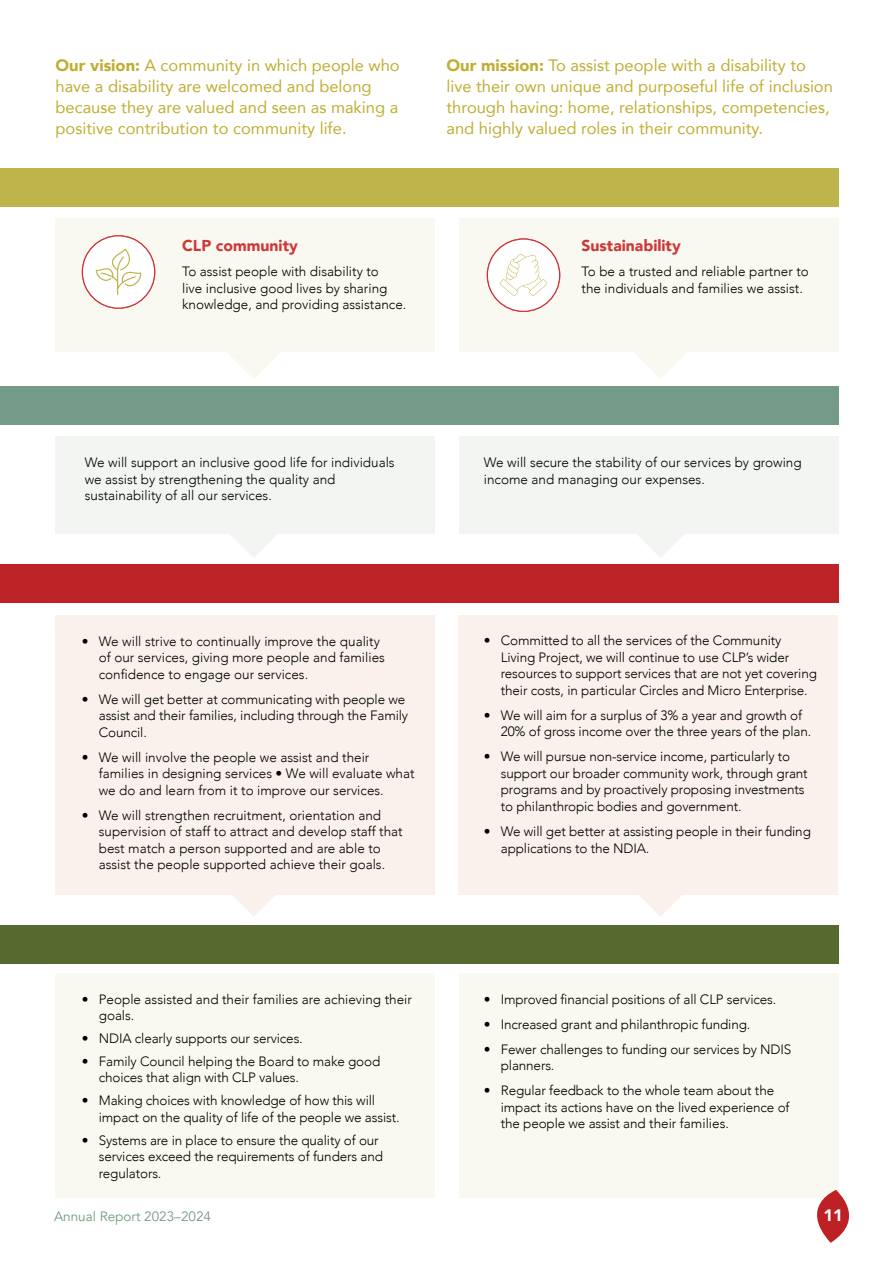
<style>
.page{position:relative;width:893px;height:1263px;background:#fff}
.page>*{position:absolute;margin:0;border:0;box-sizing:border-box;transform-origin:0 0}
.t1{font:16.5px/21px "Avenir";color:#c0ae33}
.t2{font:900 16.5px "Avenir";color:#fff}
.t3{font:900 15.75px "Avenir";color:#ce3738}
.t4{font:300 13.5px/16.5px "Avenir";letter-spacing:-.01em;color:#000}
.t5{font:13.5px "Avenir";color:#729a80}
.s1{font-weight:900}
</style>
<div class="page">
<div style="left:55px;top:218px;width:380px;height:134px;background:#f9f8f1"></div>
<div style="left:459px;top:218px;width:380px;height:134px;background:#f9f8f1"></div>
<div style="left:82px;top:236px;width:73px;height:72px;background:#fff;border-radius:50%"></div>
<div style="left:82px;top:235px;width:73px;height:74px;border:1px solid #ce3438;border-radius:50%"></div>
<svg style="left:95px;top:248px;width:47px;height:47px"></svg>
<div style="left:0;top:168px;width:839px;height:38px;background:#beb44c"></div>
<div style="left:55px;top:436px;width:380px;height:97px;background:#f3f5f3"></div>
<div style="left:459px;top:436px;width:380px;height:97px;background:#f3f5f3"></div>
<div style="left:0;top:386px;width:839px;height:38px;background:#739b87"></div>
<div style="left:55px;top:615px;width:380px;height:279px;background:#fbf1ec"></div>
<div style="left:458px;top:615px;width:379px;height:279px;background:#fbf1ec"></div>
<div style="left:0;top:565px;width:839px;height:38px;background:#bd2428"></div>
<div style="left:55px;top:973px;width:380px;height:225px;background:#f9f8f1"></div>
<div style="left:459px;top:973px;width:380px;height:225px;background:#f9f8f1"></div>
<div style="left:0;top:926px;width:839px;height:38px;background:#566a30"></div>
<svg style="left:228px;top:353px;width:51px;height:26px"></svg>
<svg style="left:635px;top:353px;width:51px;height:26px"></svg>
<svg style="left:227px;top:533px;width:54px;height:24px"></svg>
<svg style="left:634px;top:533px;width:53px;height:25px"></svg>
<svg style="left:227px;top:894px;width:54px;height:22px"></svg>
<svg style="left:634px;top:894px;width:53px;height:22px"></svg>
<div style="left:487px;top:239px;width:73px;height:72px;background:#fff;border-radius:50%"></div>
<div style="left:487px;top:238px;width:73px;height:74px;border:1px solid #ce3438;border-radius:50%"></div>
<svg style="left:499px;top:253px;width:49px;height:43px"></svg>
<svg style="left:817px;top:1190px;width:32px;height:53px"></svg>
<p class="t1" style="left:55px;top:54px;width:346px"><span class="s1">Our vision:</span> A community in which people who have a disability are welcomed and belong because they are valued and seen as making a positive contribution to community life.</p>
<p class="t1" style="left:446px;top:54px;width:388px"><span class="s1">Our mission:</span> To assist people with a disability to live their own unique and purposeful life of inclusion through having: home, relationships, competencies, and highly valued roles in their community.</p>
<p class="t3" style="left:182px;top:232px;width:117px">CLP community</p>
<p class="t4" style="left:182px;top:263px;width:226px">To assist people with disability to<br>live inclusive good lives by sharing knowledge, and providing assistance.</p>
<p class="t3" style="left:582px;top:232px;width:101px">Sustainability</p>
<p class="t4" style="left:582px;top:263px;width:229px">To be a trusted and reliable partner to the individuals and families we assist.</p>
<p class="t4" style="left:85px;top:454px;width:311px">We will support an inclusive good life for individuals we assist by strengthening the quality and sustainability of all our services.</p>
<p class="t4" style="left:484px;top:454px;width:319px">We will secure the stability of our services by growing income and managing our expenses.</p>
<p class="t4" style="left:99px;top:633px;width:288px;text-indent:-17px">• We will strive to continually improve the quality of our services, giving more people and families confidence to engage our services.</p>
<p class="t4" style="left:99px;top:691px;width:311px;text-indent:-17px">• We will get better at communicating with people we assist and their families, including through the Family<br>Council.</p>
<p class="t4" style="left:99px;top:749px;width:317px;text-indent:-17px">• We will involve the people we assist and their families in designing services • We will evaluate what we do and learn from it to improve our services.</p>
<p class="t4" style="left:99px;top:807px;width:305px;text-indent:-17px">• We will strengthen recruitment, orientation and supervision of staff to attract and develop staff that best match a person supported and are able to assist the people supported achieve their goals.</p>
<p class="t4" style="left:99px;top:991px;width:315px;text-indent:-17px">• People assisted and their families are achieving their goals.</p>
<p class="t4" style="left:82px;top:1030px;width:222px">• NDIA clearly supports our services.</p>
<p class="t4" style="left:99px;top:1053px;width:283px;text-indent:-17px">• Family Council helping the Board to make good choices that align with CLP values.</p>
<p class="t4" style="left:99px;top:1092px;width:302px;text-indent:-17px">• Making choices with knowledge of how this will impact on the quality of life of the people we assist.</p>
<p class="t4" style="left:99px;top:1132px;width:286px;text-indent:-17px">• Systems are in place to ensure the quality of our services exceed the requirements of funders and regulators.</p>
<p class="t4" style="left:501px;top:633px;width:318px;text-indent:-17px">• Committed to all the services of the Community Living Project, we will continue to use CLP’s wider resources to support services that are not yet covering their costs, in particular Circles and Micro Enterprise.</p>
<p class="t4" style="left:501px;top:707px;width:312px;text-indent:-17px">• We will aim for a surplus of 3% a year and growth of<br>20% of gross income over the three years of the plan.</p>
<p class="t4" style="left:501px;top:749px;width:308px;text-indent:-17px">• We will pursue non-service income, particularly to support our broader community work, through grant programs and by proactively proposing investments to philanthropic bodies and government.</p>
<p class="t4" style="left:501px;top:823px;width:312px;text-indent:-17px">• We will get better at assisting people in their funding applications to the NDIA.</p>
<p class="t4" style="left:484px;top:991px;width:294px">• Improved financial positions of all CLP services.</p>
<p class="t4" style="left:484px;top:1016px;width:268px">• Increased grant and philanthropic funding.</p>
<p class="t4" style="left:501px;top:1041px;width:292px;text-indent:-17px">• Fewer challenges to funding our services by NDIS planners.</p>
<p class="t4" style="left:501px;top:1082px;width:290px;text-indent:-17px">• Regular feedback to the whole team about the impact its actions have on the lived experience of the people we assist and their families.</p>
<p class="t5" style="left:54px;top:1208px;width:159px">Annual Report 2023–2024</p>
<p class="t2" style="left:823px;top:1200px;width:21px">11</p>
</div>
